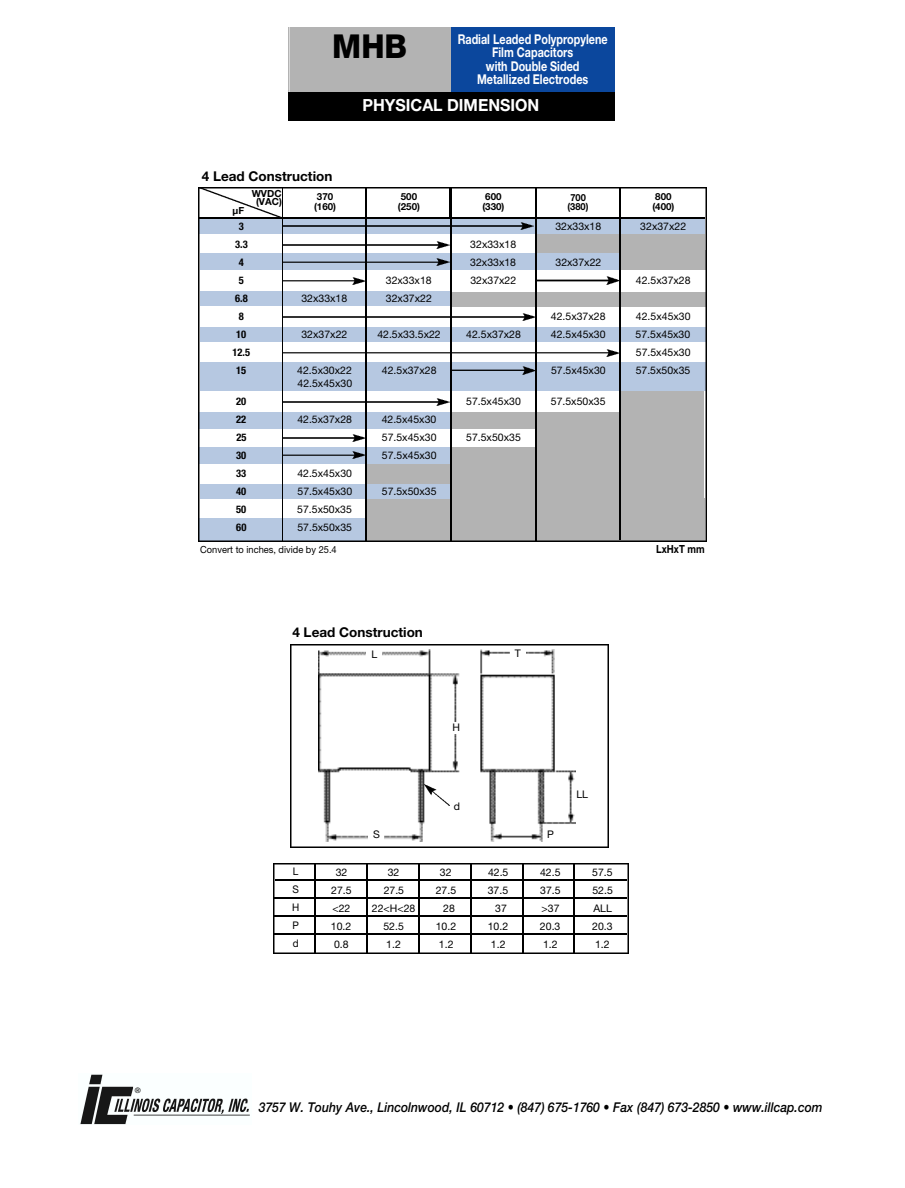
<style>
.page{position:relative;width:905px;height:1188px;background:#fff}
.page>*{position:absolute;margin:0;border:0;box-sizing:border-box;transform-origin:0 0}
.t1{font:800 33px "Helvetica Neue";color:#000;scale:.95 1}
.t2{font:700 16.8px "Helvetica Neue";color:#fff;scale:.95 1}
.t3{font:italic 500 13.5px "Helvetica Neue";color:#000;scale:.9 1}
.t4{font:700 13.5px/13.5px "Helvetica Neue";color:#fff;text-align:center;scale:.8 1}
.t5{font:700 13.5px "Helvetica Neue";color:#000}
.t6{font:700 11.1px "Helvetica Neue";color:#000;scale:.85 1}
.t7{font:10.5px/18px "Helvetica Neue";color:#000;text-align:center}
.t8{font:700 condensed 10.5px "Helvetica Neue";color:#000}
.t9{font:10.5px/18px "Helvetica Neue";color:#000;text-align:justify;scale:.95 1}
.t10{font:700 9.75px/9.8px "Helvetica Neue";color:#000}
.t11{font:9.75px "Helvetica Neue";color:#000;scale:.95 1}
.t12{font:700 9.75px/9px "Helvetica Neue";color:#000;scale:.95 1}
.t13{font:7.5px "Helvetica Neue";color:#000}
</style>
<div class="page">
<img style="left:80px;top:1074px;width:170px;height:51px">
<img style="left:291px;top:645px;width:318px;height:203px">
<div style="left:366px;top:649px;width:16px;height:12px;background:#fff"></div>
<div style="left:510px;top:648px;width:15px;height:12px;background:#fff"></div>
<div style="left:449px;top:801px;width:15px;height:10px;background:#fff"></div>
<img style="left:424px;top:784px;width:25px;height:22px">
<div style="left:368px;top:829px;width:16px;height:13px;background:#fff"></div>
<div style="left:448px;top:722px;width:15px;height:12px;background:#fff"></div>
<img style="left:274px;top:863px;width:354px;height:91px">
<hr style="left:314px;top:864px;width:1px;height:89px;background:#000">
<hr style="left:366px;top:864px;width:1px;height:89px;background:#000">
<hr style="left:418px;top:864px;width:1px;height:89px;background:#000">
<hr style="left:470px;top:864px;width:1px;height:89px;background:#000">
<hr style="left:522px;top:864px;width:1px;height:89px;background:#000">
<hr style="left:573px;top:864px;width:2px;height:89px;background:#000">
<hr style="left:275px;top:880px;width:352px;height:1px;background:#000">
<hr style="left:274px;top:897px;width:353px;height:2px;background:#000">
<hr style="left:274px;top:916px;width:353px;height:1px;background:#000">
<hr style="left:274px;top:934px;width:353px;height:1px;background:#000">
<img style="left:199px;top:187px;width:507px;height:355px">
<hr style="left:450px;top:188px;width:2px;height:353px;background:#000">
<img style="left:282px;top:241px;width:168px;height:8px">
<img style="left:283px;top:277px;width:82px;height:8px">
<img style="left:536px;top:277px;width:83px;height:7px">
<img style="left:452px;top:367px;width:84px;height:7px">
<img style="left:282px;top:398px;width:168px;height:8px">
<img style="left:283px;top:452px;width:83px;height:7px">
<img style="left:282px;top:434px;width:84px;height:8px">
<div style="left:436px;top:27px;width:178px;height:66px;background:#0b479d"></div>
<div style="left:288px;top:27px;width:163px;height:65px;background:#b3b3b3"></div>
<div style="left:288px;top:92px;width:326px;height:28px;background:#000"></div>
<p class="t13" style="left:135px;top:1088px;width:7px">®</p>
<h1 class="t1" style="left:332px;top:34px;width:80px">MHB</h1>
<p class="t4" style="left:457px;top:33px;width:189px">Radial Leaded Polypropylene<br>Film Capacitors<br>with Double Sided<br>Metallized Electrodes</p>
<h2 class="t2" style="left:362px;top:99px;width:188px">PHYSICAL DIMENSION</h2>
<p class="t5" style="left:202px;top:171px;width:132px">4 Lead Construction</p>
<p class="t10" style="left:252px;top:190px;width:32px;line-height:8.2px;text-align:center">WVDC (VAC)</p>
<p class="t10" style="left:398px;top:193px;width:24px">500 (250)</p>
<p class="t10" style="left:482px;top:192px;width:24px">600 (330)</p>
<p class="t10" style="left:314px;top:193px;width:24px">370 (160)</p>
<p class="t10" style="left:232px;top:206px;width:13px">µF</p>
<p class="t12" style="left:567px;top:194px;width:24px">700 (380)</p>
<p class="t10" style="left:652px;top:192px;width:24px">800 (400)</p>
<p class="t8" style="left:239px;top:222px;width:7px">3</p>
<p class="t7" style="left:555px;top:218px;width:47px">32x33x18</p>
<p class="t7" style="left:640px;top:218px;width:47px">32x37x22</p>
<p class="t8" style="left:235px;top:240px;width:14px">3.3</p>
<p class="t7" style="left:470px;top:236px;width:47px">32x33x18</p>
<p class="t8" style="left:239px;top:258px;width:7px">4</p>
<p class="t7" style="left:470px;top:254px;width:47px">32x33x18</p>
<p class="t7" style="left:555px;top:254px;width:47px">32x37x22</p>
<p class="t8" style="left:239px;top:276px;width:7px">5</p>
<p class="t7" style="left:386px;top:272px;width:47px">32x33x18</p>
<p class="t7" style="left:470px;top:272px;width:47px">32x37x22</p>
<p class="t7" style="left:636px;top:272px;width:56px">42.5x37x28</p>
<p class="t8" style="left:235px;top:294px;width:14px">6.8</p>
<p class="t7" style="left:301px;top:290px;width:47px">32x33x18</p>
<p class="t7" style="left:386px;top:290px;width:47px">32x37x22</p>
<p class="t8" style="left:239px;top:312px;width:7px">8</p>
<p class="t7" style="left:551px;top:308px;width:56px">42.5x37x28</p>
<p class="t7" style="left:636px;top:308px;width:56px">42.5x45x30</p>
<p class="t8" style="left:236px;top:330px;width:12px">10</p>
<p class="t7" style="left:301px;top:326px;width:47px">32x37x22</p>
<p class="t7" style="left:377px;top:326px;width:65px">42.5x33.5x22</p>
<p class="t7" style="left:466px;top:326px;width:56px">42.5x37x28</p>
<p class="t7" style="left:551px;top:326px;width:56px">42.5x45x30</p>
<p class="t7" style="left:635px;top:326px;width:56px">57.5x45x30</p>
<p class="t8" style="left:232px;top:348px;width:19px">12.5</p>
<p class="t7" style="left:636px;top:344px;width:56px">57.5x45x30</p>
<p class="t8" style="left:236px;top:366px;width:12px">15</p>
<p class="t7" style="left:297px;top:362px;width:56px">42.5x30x22</p>
<p class="t7" style="left:382px;top:362px;width:56px">42.5x37x28</p>
<p class="t7" style="left:551px;top:362px;width:56px">57.5x45x30</p>
<p class="t7" style="left:635px;top:362px;width:56px">57.5x50x35</p>
<p class="t7" style="left:297px;top:376px;width:56px">42.5x45x30</p>
<p class="t8" style="left:236px;top:398px;width:12px">20</p>
<p class="t7" style="left:466px;top:394px;width:56px">57.5x45x30</p>
<p class="t7" style="left:551px;top:394px;width:56px">57.5x50x35</p>
<p class="t8" style="left:236px;top:416px;width:12px">22</p>
<p class="t7" style="left:297px;top:412px;width:56px">42.5x37x28</p>
<p class="t7" style="left:381px;top:412px;width:56px">42.5x45x30</p>
<p class="t8" style="left:236px;top:434px;width:12px">25</p>
<p class="t7" style="left:382px;top:430px;width:56px">57.5x45x30</p>
<p class="t7" style="left:466px;top:430px;width:56px">57.5x50x35</p>
<p class="t8" style="left:236px;top:452px;width:12px">30</p>
<p class="t7" style="left:382px;top:448px;width:56px">57.5x45x30</p>
<p class="t8" style="left:236px;top:470px;width:12px">33</p>
<p class="t7" style="left:297px;top:466px;width:56px">42.5x45x30</p>
<p class="t8" style="left:236px;top:488px;width:12px">40</p>
<p class="t7" style="left:297px;top:484px;width:56px">57.5x45x30</p>
<p class="t7" style="left:382px;top:484px;width:56px">57.5x50x35</p>
<p class="t8" style="left:236px;top:506px;width:12px">50</p>
<p class="t7" style="left:297px;top:502px;width:56px">57.5x50x35</p>
<p class="t8" style="left:236px;top:524px;width:12px">60</p>
<p class="t7" style="left:297px;top:520px;width:56px">57.5x50x35</p>
<p class="t11" style="left:200px;top:546px;width:145px">Convert to inches, divide by 25.4</p>
<p class="t5" style="left:292px;top:627px;width:132px">4 Lead Construction</p>
<p class="t7" style="left:371px;top:646px;width:7px">L</p>
<p class="t7" style="left:515px;top:646px;width:8px">T</p>
<p class="t7" style="left:373px;top:826px;width:8px">S</p>
<p class="t7" style="left:452px;top:719px;width:9px">H</p>
<p class="t7" style="left:453px;top:798px;width:8px">d</p>
<p class="t7" style="left:547px;top:826px;width:8px">P</p>
<p class="t7" style="left:576px;top:786px;width:13px">LL</p>
<p class="t9" style="left:292px;top:864px;width:9px">L S H P d</p>
<p class="t7" style="left:331px;top:864px;width:22px">32<br>27.5 &lt;22<br>10.2<br>0.8</p>
<p class="t7" style="left:372px;top:864px;width:45px">32<br>27.5<br>22&lt;H&lt;28<br>52.5<br>1.2</p>
<p class="t7" style="left:436px;top:864px;width:22px">32<br>27.5<br>28<br>10.2<br>1.2</p>
<p class="t7" style="left:488px;top:864px;width:22px">42.5<br>37.5<br>37<br>10.2<br>1.2</p>
<p class="t7" style="left:540px;top:864px;width:22px">42.5<br>37.5 &gt;37<br>20.3<br>1.2</p>
<p class="t7" style="left:592px;top:864px;width:22px;text-align:justify">57.5<br>52.5<br>ALL 20.3<br>1.2</p>
<p class="t6" style="left:656px;top:545px;width:58px">LxHxT mm</p>
<p class="t3" style="left:259px;top:1102px;width:628px">3757 W. Touhy Ave., Lincolnwood, IL 60712 • (847) 675-1760 • Fax (847) 673-2850 • www.illcap.com</p>
</div>
